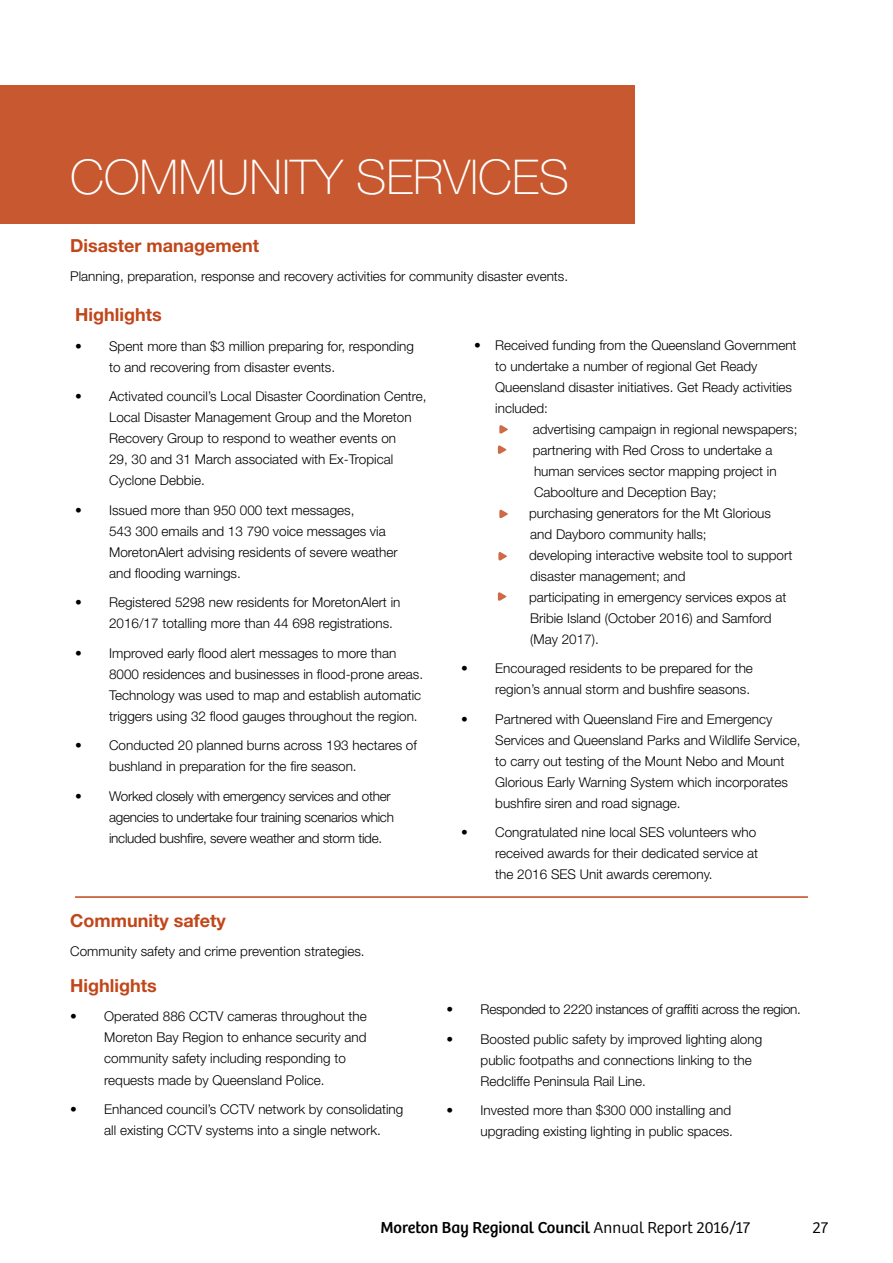
<style>
.page{position:relative;width:893px;height:1263px;background:#fff}
.page>*{position:absolute;margin:0;border:0;box-sizing:border-box;transform-origin:0 0}
.t1{font:100 48px "Helvetica Neue LT Std";color:#fff}
.t2{font:700 18px "Helvetica Neue LT Std";color:#c14619}
.t3{font:16.5px "Bree";letter-spacing:-.005em;color:#000}
.t4{font:300 16.5px "Bree";color:#000}
.t5{font:300 13.5px/21px "Helvetica Neue LT Std";color:#000}
.t6{font:300 13.5px/21px "Helvetica Neue LT Std";letter-spacing:-.02em;color:#000}
.s1{font-weight:300}
</style>
<div class="page">
<svg style="left:499px;top:425px;width:9px;height:9px"></svg>
<svg style="left:498px;top:445px;width:9px;height:9px"></svg>
<svg style="left:499px;top:509px;width:9px;height:10px"></svg>
<svg style="left:498px;top:592px;width:9px;height:9px"></svg>
<hr style="left:75px;top:896px;width:733px;height:2px;background:#c14619">
<div style="left:0;top:86px;width:635px;height:138px;background:#c75830"></div>
<svg style="left:498px;top:552px;width:9px;height:9px"></svg>
<h1 class="t1" style="left:70px;top:150px;width:439px">COMMUNITY SERVICES</h1>
<h2 class="t2" style="left:70px;top:234px;width:190px">Disaster management</h2>
<p class="t5" style="left:70px;top:266px;width:499px">Planning, preparation, response and recovery activities for community disaster events.</p>
<h2 class="t2" style="left:75px;top:304px;width:88px">Highlights</h2>
<p class="t5" style="left:109px;top:335px;width:306px;text-indent:-34px">• Spent more than $3 million preparing for, responding to and recovering from disaster events.</p>
<p class="t5" style="left:109px;top:386px;width:319px;text-indent:-34px">• Activated council’s Local Disaster Coordination Centre, Local Disaster Management Group and the Moreton Recovery Group to respond to weather events on<br>29, 30 and 31 March associated with Ex-Tropical Cyclone Debbie.</p>
<p class="t5" style="left:109px;top:499px;width:290px;text-indent:-34px">• Issued more than 950 000 text messages,<br>543 300 emails and 13 790 voice messages via MoretonAlert advising residents of severe weather and flooding warnings.</p>
<p class="t5" style="left:109px;top:592px;width:293px;text-indent:-34px">• Registered 5298 new residents for MoretonAlert in<br>2016/17 totalling more than 44 698 registrations.</p>
<p class="t5" style="left:109px;top:642px;width:316px;text-indent:-34px">• Improved early flood alert messages to more than 8000 residences and businesses in flood-prone areas.<br>Technology was used to map and establish automatic triggers using 32 flood gauges throughout the region.</p>
<p class="t5" style="left:109px;top:735px;width:309px;text-indent:-34px">• Conducted 20 planned burns across 193 hectares of bushland in preparation for the fire season.</p>
<p class="t6" style="left:109px;top:785px;width:286px;text-indent:-34px">• Worked closely with emergency services and other agencies to undertake four training scenarios which included bushfire, severe weather and storm tide.</p>
<h2 class="t2" style="left:70px;top:909px;width:157px">Community safety</h2>
<p class="t5" style="left:70px;top:941px;width:296px">Community safety and crime prevention strategies.</p>
<h2 class="t2" style="left:70px;top:974px;width:88px">Highlights</h2>
<p class="t5" style="left:104px;top:1006px;width:264px;text-indent:-34px">• Operated 886 CCTV cameras throughout the Moreton Bay Region to enhance security and community safety including responding to requests made by Queensland Police.</p>
<p class="t5" style="left:104px;top:1098px;width:301px;text-indent:-34px">• Enhanced council’s CCTV network by consolidating all existing CCTV systems into a single network.</p>
<p class="t5" style="left:495px;top:334px;width:303px;text-indent:-21px">• Received funding from the Queensland Government to undertake a number of regional Get Ready Queensland disaster initiatives. Get Ready activities included:</p>
<p class="t5" style="left:533px;top:418px;width:266px">advertising campaign in regional newspapers;</p>
<p class="t5" style="left:533px;top:439px;width:241px">partnering with Red Cross to undertake a</p>
<p class="t5" style="left:534px;top:460px;width:244px">human services sector mapping project in</p>
<p class="t5" style="left:534px;top:481px;width:184px">Caboolture and Deception Bay;</p>
<p class="t5" style="left:529px;top:502px;width:243px">purchasing generators for the Mt Glorious</p>
<p class="t5" style="left:530px;top:523px;width:178px">and Dayboro community halls;</p>
<p class="t5" style="left:529px;top:544px;width:265px">developing interactive website tool to support</p>
<p class="t5" style="left:530px;top:565px;width:157px">disaster management; and</p>
<p class="t5" style="left:529px;top:586px;width:259px">participating in emergency services expos at</p>
<p class="t5" style="left:530px;top:607px;width:243px">Bribie Island (October 2016) and Samford</p>
<p class="t5" style="left:530px;top:628px;width:70px">(May 2017).</p>
<p class="t5" style="left:461px;top:658px;width:293px;text-align:right">• Encouraged residents to be prepared for the region’s annual storm and bushfire seasons.</p>
<p class="t5" style="left:495px;top:708px;width:307px;text-indent:-34px">• Partnered with Queensland Fire and Emergency Services and Queensland Parks and Wildlife Service, to carry out testing of the Mount Nebo and Mount Glorious Early Warning System which incorporates bushfire siren and road signage.</p>
<p class="t5" style="left:495px;top:822px;width:264px;text-indent:-34px">• Congratulated nine local SES volunteers who received awards for their dedicated service at the 2016 SES Unit awards ceremony.</p>
<p class="t6" style="left:447px;top:999px;width:356px">• Responded to 2220 instances of graffiti across the region.</p>
<p class="t5" style="left:481px;top:1028px;width:283px;text-indent:-34px">• Boosted public safety by improved lighting along public footpaths and connections linking to the<br>Redcliffe Peninsula Rail Line.</p>
<p class="t5" style="left:447px;top:1100px;width:288px;text-align:right">• Invested more than $300 000 installing and upgrading existing lighting in public spaces.</p>
<p class="t3" style="left:381px;top:1217px;width:371px">Moreton Bay Regional Council <span class="s1">Annual Report 2016/17</span></p>
<p class="t4" style="left:813px;top:1218px;width:17px">27</p>
</div>
